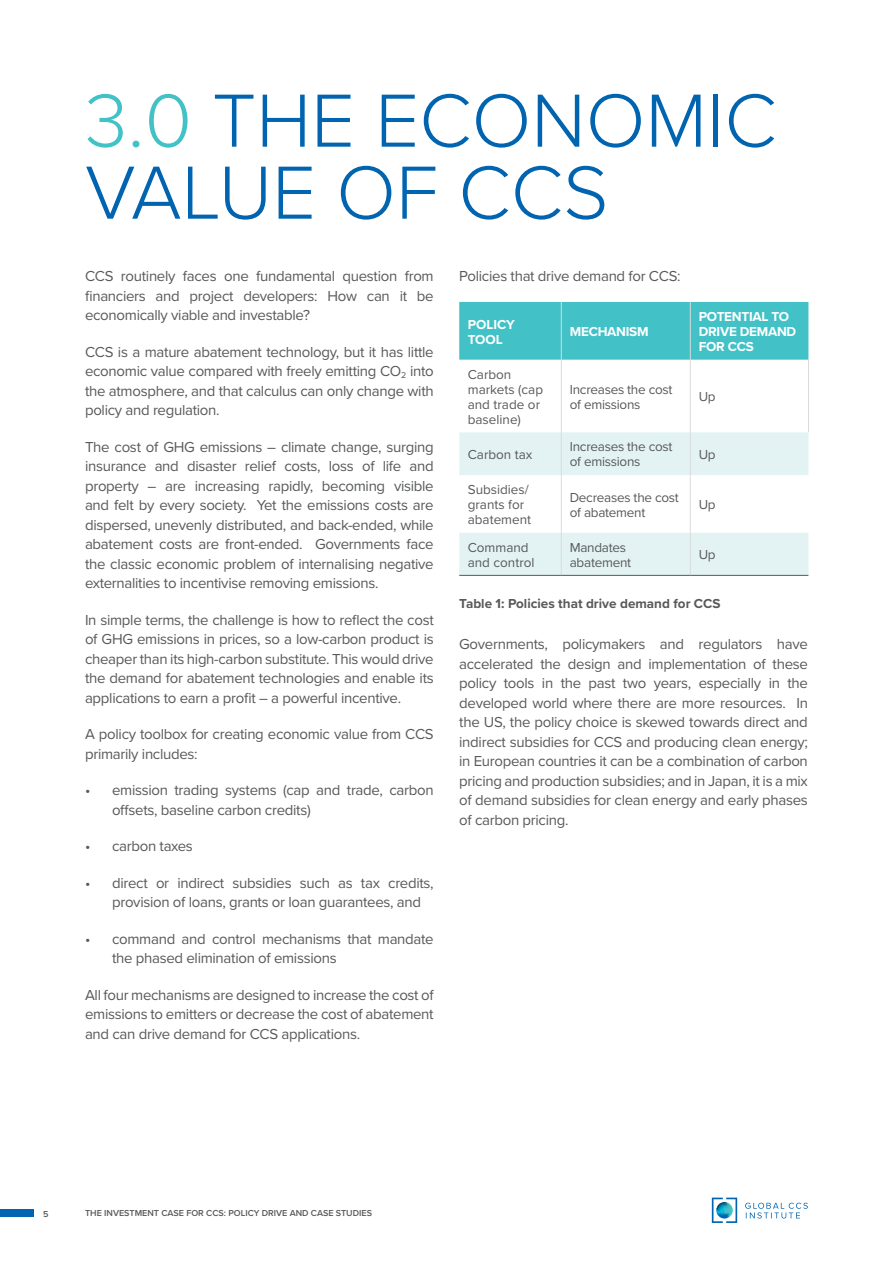
<style>
.page{position:relative;width:893px;height:1263px;background:#fff}
.page>*{position:absolute;margin:0;border:0;box-sizing:border-box;transform-origin:0 0}
.t1{font:300 78px/72px "Proxima Nova";color:#0064b0}
.t2{font:15px/19.5px "Proxima Nova";letter-spacing:-.02em;color:#58595b;text-align:justify}
.t3{font:13.5px/15px "Proxima Nova";letter-spacing:-.02em;color:#58595b}
.t4{font:13.5px/15px "Proxima Nova";color:#58595b}
.t5{font:700 13.5px/15px "Proxima Nova";letter-spacing:-.02em;color:#fff}
.t6{font:700 13.5px "Proxima Nova";color:#58595b}
.t7{font:700 13.5px/15px "Proxima Nova";color:#fff}
.t8{font:600 9px "Proxima Nova";color:#58595b}
.s1{color:#42c1c7}
</style>
<div class="page">
<div style="left:0;top:1209px;width:34px;height:7px;background:#0064b0"></div>
<svg style="left:712px;top:1197px;width:96px;height:26px"></svg>
<svg style="left:716px;top:1202px;width:17px;height:16px"></svg>
<div style="left:459px;top:302px;width:349px;height:58px;background:#42c1c7"></div>
<svg style="left:459px;top:432px;width:349px;height:143px;fill:#e3f3f3"></svg>
<hr style="left:561px;top:302px;width:1px;height:58px;background:#dadbdc">
<hr style="left:690px;top:302px;width:1px;height:58px;background:#dadbdc">
<hr style="left:561px;top:432px;width:1px;height:43px;background:#dadbdc">
<hr style="left:690px;top:432px;width:1px;height:43px;background:#dadbdc">
<hr style="left:561px;top:475px;width:1px;height:58px;background:#dadbdc">
<hr style="left:690px;top:475px;width:1px;height:58px;background:#dadbdc">
<hr style="left:561px;top:533px;width:1px;height:42px;background:#dadbdc">
<hr style="left:690px;top:533px;width:1px;height:42px;background:#dadbdc">
<hr style="left:561px;top:360px;width:1px;height:72px;background:#dadbdc">
<hr style="left:690px;top:360px;width:1px;height:72px;background:#dadbdc">
<hr style="left:808px;top:360px;width:1px;height:72px;background:#dadbdc">
<hr style="left:459px;top:575px;width:102px;height:1px;background:#58595b">
<hr style="left:561px;top:575px;width:129px;height:1px;background:#58595b">
<hr style="left:690px;top:575px;width:118px;height:1px;background:#58595b">
<h1 class="t1" style="left:85px;top:80px;width:693px"><span class="s1">3.0</span> THE ECONOMIC<br>VALUE OF CCS</h1>
<p class="t2" style="left:85px;top:266px;width:350px">CCS routinely faces one fundamental question from financiers and project developers: How can it be economically viable and investable?</p>
<p class="t2" style="left:85px;top:341px;width:350px">CCS is a mature abatement technology, but it has little economic value compared with freely emitting CO<sub>2</sub> into the atmosphere, and that calculus can only change with policy and regulation.</p>
<p class="t2" style="left:85px;top:436px;width:350px">The cost of GHG emissions – climate change, surging insurance and disaster relief costs, loss of life and property – are increasing rapidly, becoming visible and felt by every society. Yet the emissions costs are dispersed, unevenly distributed, and back-ended, while abatement costs are front-ended. Governments face the classic economic problem of internalising negative externalities to incentivise removing emissions.</p>
<p class="t2" style="left:85px;top:609px;width:350px">In simple terms, the challenge is how to reflect the cost of GHG emissions in prices, so a low-carbon product is cheaper than its high-carbon substitute. This would drive the demand for abatement technologies and enable its applications to earn a profit – a powerful incentive.</p>
<p class="t2" style="left:85px;top:724px;width:350px">A policy toolbox for creating economic value from CCS primarily includes:</p>
<p class="t2" style="left:112px;top:780px;width:323px;text-indent:-27px">• emission trading systems (cap and trade, carbon offsets, baseline carbon credits)</p>
<p class="t2" style="left:85px;top:836px;width:109px">• carbon taxes</p>
<p class="t2" style="left:112px;top:872px;width:323px;text-indent:-27px">• direct or indirect subsidies such as tax credits, provision of loans, grants or loan guarantees, and</p>
<p class="t2" style="left:112px;top:928px;width:323px;text-indent:-27px">• command and control mechanisms that mandate the phased elimination of emissions</p>
<p class="t2" style="left:85px;top:984px;width:350px">All four mechanisms are designed to increase the cost of emissions to emitters or decrease the cost of abatement and can drive demand for CCS applications.</p>
<p class="t2" style="left:459px;top:266px;width:223px">Policies that drive demand for CCS:</p>
<p class="t7" style="left:468px;top:316px;width:49px">POLICY<br>TOOL</p>
<p class="t5" style="left:570px;top:324px;width:80px">MECHANISM</p>
<p class="t5" style="left:699px;top:309px;width:99px">POTENTIAL TO<br>DRIVE DEMAND<br>FOR CCS</p>
<p class="t4" style="left:468px;top:366px;width:77px">Carbon markets (cap and trade or baseline)</p>
<p class="t3" style="left:570px;top:381px;width:104px">Increases the cost of emissions</p>
<p class="t3" style="left:699px;top:389px;width:18px">Up</p>
<p class="t4" style="left:468px;top:446px;width:66px">Carbon tax</p>
<p class="t3" style="left:570px;top:439px;width:104px">Increases the cost of emissions</p>
<p class="t3" style="left:699px;top:446px;width:18px">Up</p>
<p class="t4" style="left:468px;top:481px;width:65px">Subsidies/ grants for abatement</p>
<p class="t3" style="left:570px;top:489px;width:111px">Decreases the cost of abatement</p>
<p class="t3" style="left:699px;top:496px;width:18px">Up</p>
<p class="t4" style="left:468px;top:539px;width:68px">Command and control</p>
<p class="t3" style="left:570px;top:539px;width:63px">Mandates abatement</p>
<p class="t3" style="left:699px;top:547px;width:18px">Up</p>
<p class="t6" style="left:459px;top:593px;width:263px">Table 1: Policies that drive demand for CCS</p>
<p class="t2" style="left:459px;top:634px;width:350px">Governments, policymakers and regulators have accelerated the design and implementation of these policy tools in the past two years, especially in the developed world where there are more resources. In the US, the policy choice is skewed towards direct and indirect subsidies for CCS and producing clean energy; in European countries it can be a combination of carbon pricing and production subsidies; and in Japan, it is a mix of demand subsidies for clean energy and early phases of carbon pricing.</p>
<p class="t8" style="left:43px;top:1207px;width:7px">5</p>
<p class="t8" style="left:85px;top:1206px;width:288px">THE INVESTMENT CASE FOR CCS: POLICY DRIVE AND CASE STUDIES</p>
</div>
